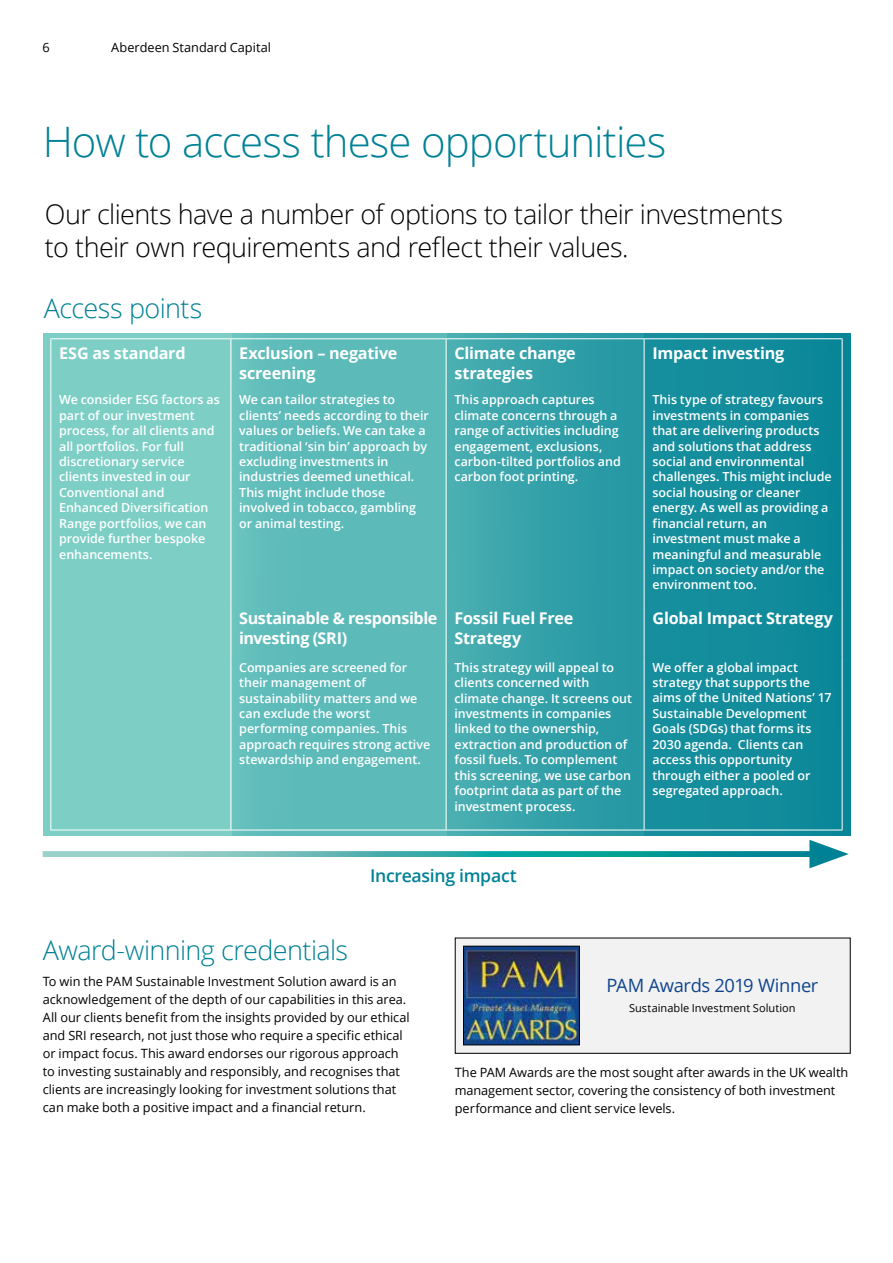
<style>
.page{position:relative;width:893px;height:1263px;background:#fff}
.page>*{position:absolute;margin:0;border:0;box-sizing:border-box;transform-origin:0 0}
.t1{font:300 42px "Open Sans";letter-spacing:-.025em;color:#008195}
.t2{font:300 27px/33px "Open Sans";letter-spacing:-.02em;color:#000}
.t3{font:300 27px "Open Sans";letter-spacing:-.025em;color:#008195}
.t4{font:18.3px "Open Sans";letter-spacing:-.02em;color:#11458d}
.t5{font:600 17.7px "Open Sans";letter-spacing:-.02em;color:#008195}
.t6{font:700 16.2px/19px "Open Sans";letter-spacing:-.015em;color:#fff}
.t7{font:12.75px/18px "Open Sans";letter-spacing:-.005em;color:#000}
.t8{font:600 12.45px/15.5px "Open Sans";color:#fff}
.t9{font:10.95px "Open Sans";letter-spacing:.005em;color:#000}
</style>
<div class="page">
<div style="left:43px;top:333px;width:807px;height:502px;background:#7dcfc6"></div>
<div style="left:232px;top:333px;width:618px;height:502px;background:#5cbab9"></div>
<svg style="left:447px;top:333px;width:197px;height:502px;background:#35a1a9"></svg>
<div style="left:644px;top:333px;width:206px;height:502px;background:#138c9c"></div>
<hr style="left:50px;top:338px;width:181px;height:1px;background:#fff">
<hr style="left:50px;top:339px;width:1px;height:50px;background:#fff">
<hr style="left:231px;top:338px;width:215px;height:1px;background:#fff">
<hr style="left:446px;top:338px;width:198px;height:1px;background:#fff">
<hr style="left:644px;top:338px;width:198px;height:1px;background:#fff">
<hr style="left:842px;top:339px;width:1px;height:50px;background:#fff">
<hr style="left:50px;top:389px;width:1px;height:217px;background:#fff">
<hr style="left:50px;top:606px;width:1px;height:50px;background:#fff">
<hr style="left:50px;top:656px;width:1px;height:174px;background:#fff">
<hr style="left:50px;top:830px;width:181px;height:1px;background:#fff">
<hr style="left:842px;top:389px;width:1px;height:217px;background:#fff">
<hr style="left:842px;top:606px;width:1px;height:50px;background:#fff">
<hr style="left:842px;top:656px;width:1px;height:174px;background:#fff">
<hr style="left:231px;top:830px;width:215px;height:1px;background:#fff">
<hr style="left:446px;top:830px;width:198px;height:1px;background:#fff">
<hr style="left:644px;top:830px;width:198px;height:1px;background:#fff">
<hr style="left:230px;top:339px;width:1px;height:50px;background:#fff">
<hr style="left:446px;top:339px;width:1px;height:50px;background:#fff">
<hr style="left:230px;top:389px;width:1px;height:217px;background:#fff">
<hr style="left:446px;top:389px;width:1px;height:217px;background:#fff">
<hr style="left:230px;top:606px;width:1px;height:50px;background:#fff">
<hr style="left:446px;top:606px;width:1px;height:50px;background:#fff">
<hr style="left:230px;top:656px;width:1px;height:174px;background:#fff">
<hr style="left:446px;top:656px;width:1px;height:174px;background:#fff">
<hr style="left:644px;top:339px;width:1px;height:50px;background:#fff">
<hr style="left:644px;top:389px;width:1px;height:217px;background:#fff">
<hr style="left:644px;top:606px;width:1px;height:50px;background:#fff">
<hr style="left:644px;top:656px;width:1px;height:174px;background:#fff">
<svg style="left:43px;top:851px;width:766px;height:6px;background:#44afad"></svg>
<svg style="left:809px;top:840px;width:40px;height:28px"></svg>
<div style="left:455px;top:938px;width:395px;height:115px;background:#f2f2f2"></div>
<img style="left:465px;top:948px;width:112px;height:95px">
<div style="left:463px;top:946px;width:116px;height:99px;border:1px solid #000"></div>
<p class="t7" style="left:42px;top:38px;width:9px">6</p>
<p class="t7" style="left:111px;top:38px;width:161px">Aberdeen Standard Capital</p>
<h1 class="t1" style="left:43px;top:113px;width:625px">How to access these opportunities</h1>
<h2 class="t2" style="left:45px;top:197px;width:739px">Our clients have a number of options to tailor their investments to their own requirements and reflect their values.</h2>
<h2 class="t3" style="left:44px;top:290px;width:160px">Access points</h2>
<h3 class="t6" style="left:59px;top:344px;width:128px">ESG as standard</h3>
<h3 class="t6" style="left:239px;top:344px;width:160px">Exclusion – negative screening</h3>
<h3 class="t6" style="left:454px;top:344px;width:123px">Climate change strategies</h3>
<h3 class="t6" style="left:652px;top:344px;width:133px">Impact investing</h3>
<p class="t8" style="left:59px;top:392px;width:162px">We consider ESG factors as part of our investment process, for all clients and all portfolios. For full discretionary service clients invested in our<br>Conventional and<br>Enhanced Diversification<br>Range portfolios, we can provide further bespoke enhancements.</p>
<p class="t8" style="left:239px;top:392px;width:191px">We can tailor strategies to clients’ needs according to their values or beliefs. We can take a traditional ‘sin bin’ approach by excluding investments in industries deemed unethical.<br>This might include those involved in tobacco, gambling or animal testing.</p>
<p class="t8" style="left:454px;top:392px;width:168px">This approach captures climate concerns through a range of activities including engagement, exclusions, carbon-tilted portfolios and carbon foot printing.</p>
<p class="t8" style="left:652px;top:392px;width:181px">This type of strategy favours investments in companies that are delivering products and solutions that address social and environmental challenges. This might include social housing or cleaner energy. As well as providing a financial return, an investment must make a meaningful and measurable impact on society and/or the environment too.</p>
<h3 class="t6" style="left:239px;top:609px;width:200px">Sustainable &amp; responsible investing (SRI)</h3>
<h3 class="t6" style="left:454px;top:609px;width:121px">Fossil Fuel Free<br>Strategy</h3>
<h3 class="t6" style="left:652px;top:609px;width:182px">Global Impact Strategy</h3>
<p class="t8" style="left:239px;top:659px;width:193px">Companies are screened for their management of sustainability matters and we can exclude the worst performing companies. This approach requires strong active stewardship and engagement.</p>
<p class="t8" style="left:454px;top:659px;width:179px">This strategy will appeal to clients concerned with climate change. It screens out investments in companies linked to the ownership, extraction and production of fossil fuels. To complement this screening, we use carbon footprint data as part of the investment process.</p>
<p class="t8" style="left:652px;top:659px;width:181px">We offer a global impact strategy that supports the aims of the United Nations’ 17<br>Sustainable Development<br>Goals (SDGs) that forms its<br>2030 agenda. Clients can access this opportunity through either a pooled or segregated approach.</p>
<h3 class="t5" style="left:370px;top:863px;width:148px">Increasing impact</h3>
<h2 class="t3" style="left:43px;top:931px;width:307px">Award-winning credentials</h2>
<p class="t7" style="left:43px;top:972px;width:368px">To win the PAM Sustainable Investment Solution award is an acknowledgement of the depth of our capabilities in this area.<br>All our clients benefit from the insights provided by our ethical and SRI research, not just those who require a specific ethical or impact focus. This award endorses our rigorous approach to investing sustainably and responsibly, and recognises that clients are increasingly looking for investment solutions that can make both a positive impact and a financial return.</p>
<h3 class="t4" style="left:606px;top:973px;width:214px">PAM Awards 2019 Winner</h3>
<p class="t9" style="left:629px;top:1001px;width:168px">Sustainable Investment Solution</p>
<p class="t7" style="left:455px;top:1062px;width:395px">The PAM Awards are the most sought after awards in the UK wealth management sector, covering the consistency of both investment performance and client service levels.</p>
</div>
